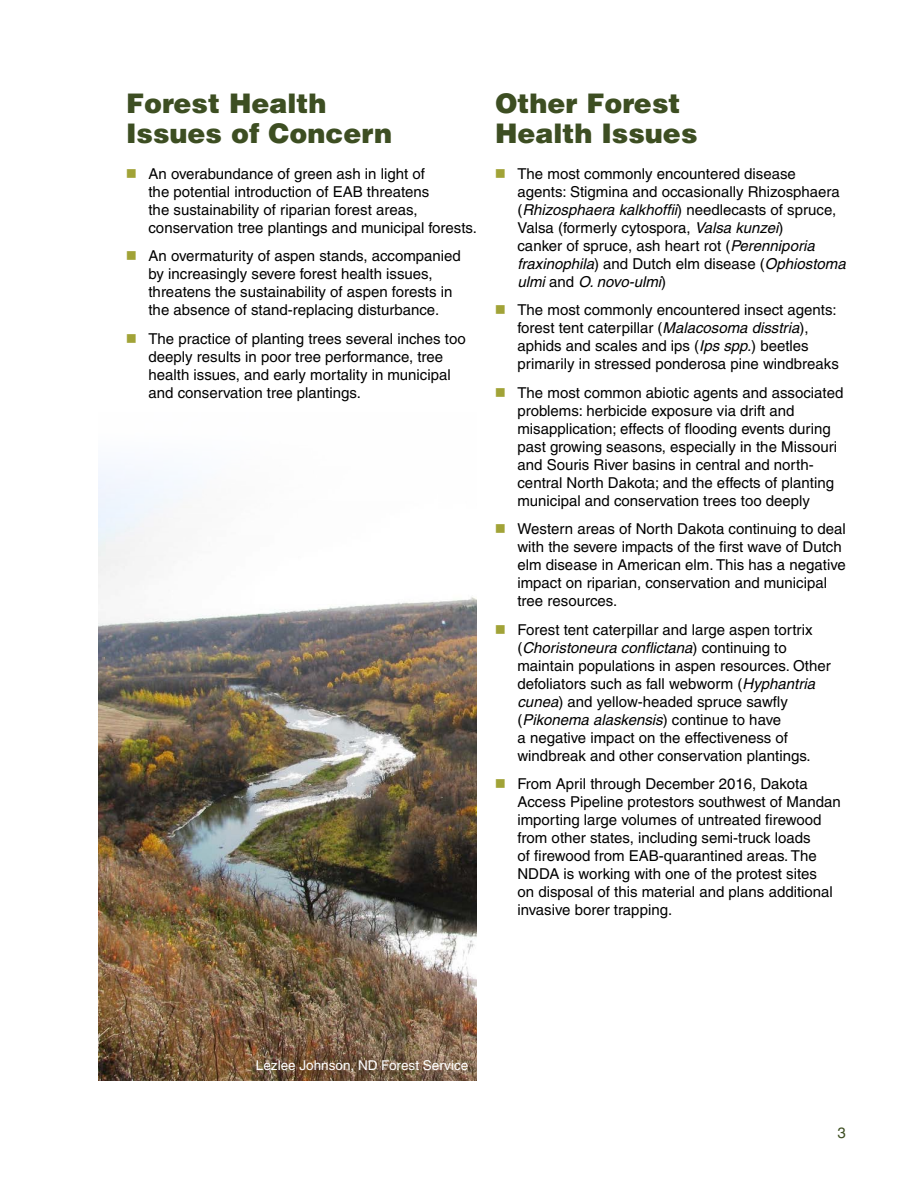
<style>
.page{position:relative;width:918px;height:1188px;background:#fff}
.page>*{position:absolute;margin:0;border:0;box-sizing:border-box;transform-origin:0 0}
.t1{font:900 27px/30px "Helvetica";color:#3d4e22}
.t2{font:15px/18px "Helvetica";color:#000}
.t3{font:15px "Helvetica";color:#3d4e22}
.t4{font:13.5px "Helvetica";color:#fff}
.s1{font-style:italic}
</style>
<div class="page">
<img style="left:99px;top:467px;width:378px;height:614px">
<h1 class="t1" style="left:126px;top:87px;width:268px">Forest Health<br>Issues of Concern</h1>
<p class="t2" style="left:148px;top:165px;width:330px">An overabundance of green ash in light of<br>the potential introduction of EAB threatens<br>the sustainability of riparian forest areas, conservation tree plantings and municipal forests.</p>
<p class="t2" style="left:148px;top:247px;width:314px">An overmaturity of aspen stands, accompanied by increasingly severe forest health issues, threatens the sustainability of aspen forests in the absence of stand-replacing disturbance.</p>
<p class="t2" style="left:148px;top:330px;width:319px">The practice of planting trees several inches too deeply results in poor tree performance, tree health issues, and early mortality in municipal and conservation tree plantings.</p>
<h1 class="t1" style="left:495px;top:87px;width:204px">Other Forest<br>Health Issues</h1>
<p class="t2" style="left:517px;top:165px;width:330px">The most commonly encountered disease agents: Stigmina and occasionally Rhizosphaera (<span class="s1">Rhizosphaera kalkhoffii</span>) needlecasts of spruce, Valsa (formerly cytospora, <span class="s1">Valsa kunzei</span>)<br>canker of spruce, ash heart rot (<span class="s1">Perenniporia fraxinophila</span>) and Dutch elm disease (<span class="s1">Ophiostoma ulmi</span> and <span class="s1">O. novo-ulmi</span>)</p>
<p class="t2" style="left:517px;top:301px;width:323px">The most commonly encountered insect agents: forest tent caterpillar (<span class="s1">Malacosoma disstria</span>), aphids and scales and ips (<span class="s1">Ips spp.</span>) beetles primarily in stressed ponderosa pine windbreaks</p>
<p class="t2" style="left:517px;top:384px;width:327px">The most common abiotic agents and associated problems: herbicide exposure via drift and misapplication; effects of flooding events during past growing seasons, especially in the Missouri and Souris River basins in central and north&shy;central North Dakota; and the effects of planting municipal and conservation trees too deeply</p>
<p class="t2" style="left:517px;top:520px;width:330px">Western areas of North Dakota continuing to deal with the severe impacts of the first wave of Dutch elm disease in American elm. This has a negative impact on riparian, conservation and municipal tree resources.</p>
<p class="t2" style="left:517px;top:621px;width:315px">Forest tent caterpillar and large aspen tortrix (<span class="s1">Choristoneura conflictana</span>) continuing to maintain populations in aspen resources. Other defoliators such as fall webworm (<span class="s1">Hyphantria cunea</span>) and yellow-headed spruce sawfly (<span class="s1">Pikonema alaskensis</span>) continue to have<br>a negative impact on the effectiveness of windbreak and other conservation plantings.</p>
<p class="t2" style="left:517px;top:775px;width:325px">From April through December 2016, Dakota Access Pipeline protestors southwest of Mandan importing large volumes of untreated firewood from other states, including semi-truck loads<br>of firewood from EAB-quarantined areas. The NDDA is working with one of the protest sites<br>on disposal of this material and plans additional invasive borer trapping.</p>
<p class="t4" style="left:256px;top:1057px;width:214px">Lezlee Johnson, ND Forest Service</p>
<p class="t3" style="left:838px;top:1124px;width:10px">3</p>
</div>
